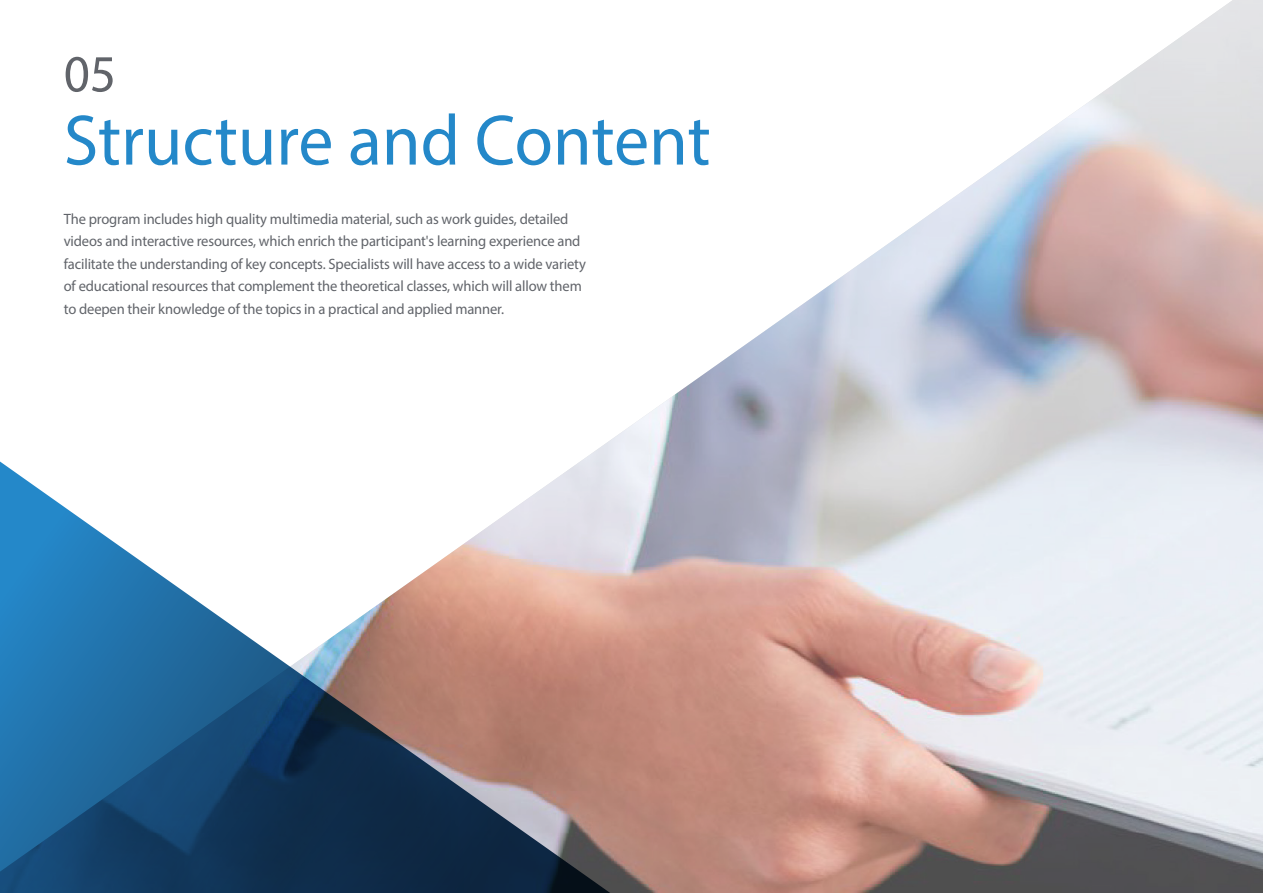
<style>
.page{position:relative;width:1263px;height:893px;background:#fff}
.page>*{position:absolute;margin:0;border:0;box-sizing:border-box;transform-origin:0 0}
.t1{font:72px "Myriad Pro";color:#2488c9}
.t2{font:52.5px "Myriad Pro";color:#61646a}
.t3{font:15px/22.5px "Myriad Pro";letter-spacing:-.01em;color:#61646a}
</style>
<div class="page">
<img style="left:602px;top:0;width:661px;height:893px">
<svg style="left:0;top:446px;width:640px;height:447px"></svg>
<h2 class="t2" style="left:64px;top:41px;width:54px">05</h2>
<h1 class="t1" style="left:64px;top:96px;width:648px">Structure and Content</h1>
<p class="t3" style="left:64px;top:207px;width:524px">The program includes high quality multimedia material, such as work guides, detailed videos and interactive resources, which enrich the participant's learning experience and facilitate the understanding of key concepts. Specialists will have access to a wide variety of educational resources that complement the theoretical classes, which will allow them to deepen their knowledge of the topics in a practical and applied manner.</p>
</div>
